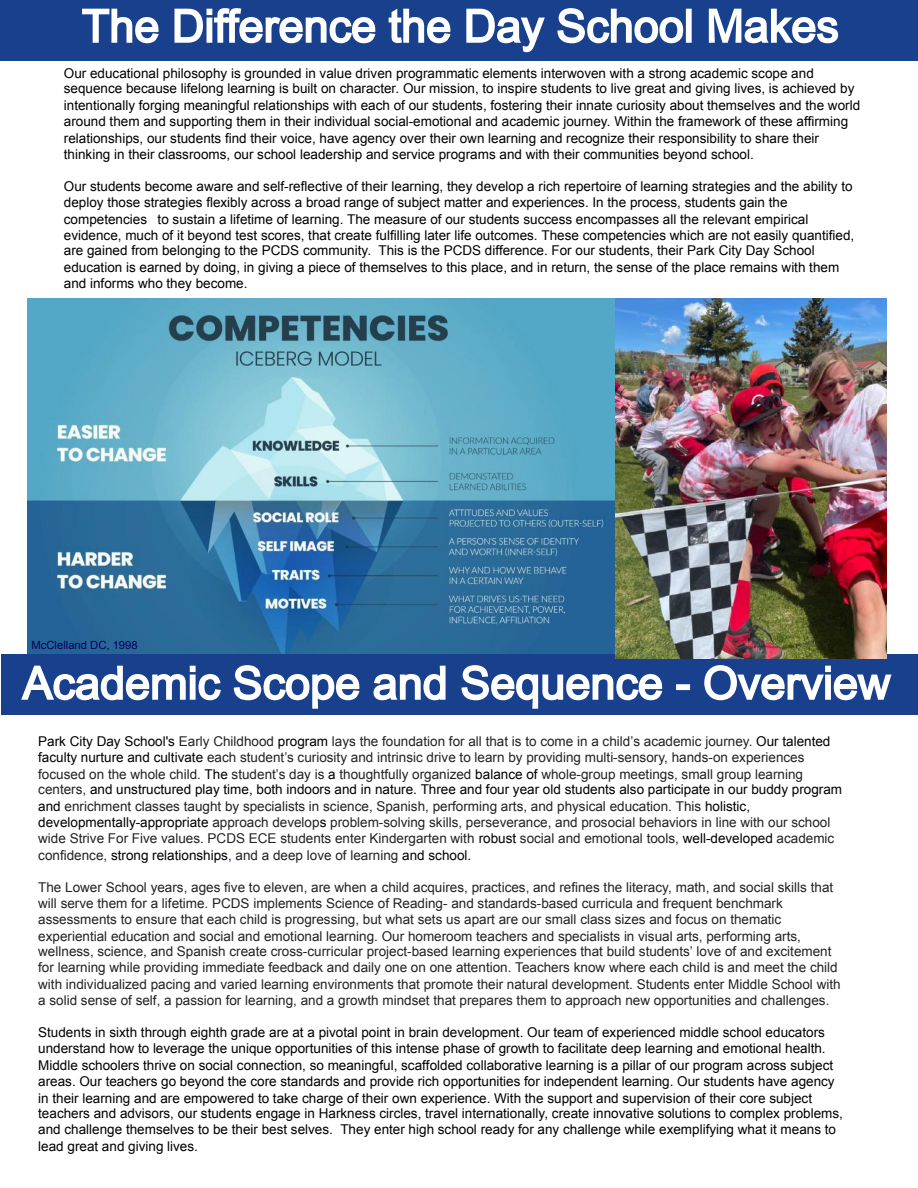
<style>
.page{position:relative;width:918px;height:1188px;background:#fff}
.page>*{position:absolute;margin:0;border:0;box-sizing:border-box;transform-origin:0 0}
.t1{font:13.5px/16.2px "Arial";color:#000}
.t2{font:13.5px/16.2px "Arial";color:#222}
.t3{font:11.25px "Arial";color:#070159}
.s1{color:#000}
.s2{color:#00f}
</style>
<div class="page">
<div style="left:0;top:0;width:918px;height:61px;background:#18408c"></div>
<img style="left:27px;top:298px;width:588px;height:356px">
<div style="left:1px;top:654px;width:917px;height:60px;background:#18408c"></div>
<svg style="left:82px;top:8px;width:756px;height:44px"></svg>
<img style="left:615px;top:298px;width:272px;height:360px">
<svg style="left:21px;top:665px;width:870px;height:44px"></svg>
<p class="t1" style="left:64px;top:65px;width:798px">Our educational philosophy is grounded in value driven programmatic elements interwoven with a strong academic scope and sequence because lifelong learning is built on character. Our mission, to inspire students to live great and giving lives, is achieved by intentionally forging meaningful relationships with each of our students, fostering their innate curiosity about themselves and the world around them and supporting them in their individual social-emotional and academic journey. Within the framework of these affirming relationships, our students find their voice, have agency over their own learning and recognize their responsibility to share their thinking in their classrooms, our school leadership and service programs and with their communities beyond school.</p>
<p class="t1" style="left:64px;top:178px;width:792px">Our students become aware and self-reflective of their learning, they develop a rich repertoire of learning strategies and the ability to deploy those strategies flexibly across a broad range of subject matter and experiences. In the process, students gain the competencies to sustain a lifetime of learning. The measure of our students success encompasses all the relevant empirical evidence, much of it beyond test scores, that create fulfilling later life outcomes. These competencies which are not easily quantified, are gained from belonging to the PCDS community. This is the PCDS difference. For our students, their Park City Day School education is earned by doing, in giving a piece of themselves to this place, and in return, the sense of the place remains with them and informs who they become.</p>
<p class="t3" style="left:32px;top:639px;width:108px">McClelland DC, 1998</p>
<p class="t2" style="left:38px;top:733px;width:805px"><span class="s1">Park City Day School's</span> Early Childhood <span class="s1">program</span> lays the foundation for all that is to come in a child’s academic journey. <span class="s1">Our talented faculty nurture and cultivate</span> each student’s curiosity and intrinsic drive to learn by providing multi-sensory, hands-on experiences focused on the whole child. <span class="s1">The</span> student’s day is <span class="s1">a</span> thoughtfully organized <span class="s1">balance of</span> whole-group meetings, small group learning centers, <span class="s1">and unstructured play time, both indoors and in nature. Three and four year old students also participate in our buddy program and</span> enrichment classes taught by specialists in science, Spanish, performing arts, and physical education. This <span class="s1">holistic, developmentally-appropriate</span> approach develop<span class="s1">s</span> problem-solving skills, perseverance, and prosocial behaviors in line with our school wide Strive For Five values. PCDS ECE students enter Kindergarten with <span class="s1">robust</span> social and emotional tools, <span class="s1">well-developed</span> academic confidence, <span class="s1">strong relationships</span><span class="s2">,</span> and a deep love of learning <span class="s1">and school.</span></p>
<p class="t2" style="left:38px;top:879px;width:804px">The Lower School years, ages five to eleven, are when a child acquires, practices, and refines the literacy, math, and social skills that will serve them for a lifetime. PCDS implements Science of Reading- and standards-based curricula and frequent benchmark assessments to ensure that each child is progressing, but what sets us apart are our small class sizes and focus on thematic experiential education and social and emotional learning. Our homeroom teachers and specialists in visual arts, performing arts, wellness, science, and Spanish create cross-curricular project-based learning experiences that build students’ love of and excitement for learning while providing immediate feedback and daily one on one attention. Teachers know where each child is and meet the child with individualized pacing and varied learning environments that promote their natural development. Students enter Middle School with a solid sense of self, a passion for learning, and a growth mindset that prepares them to approach new opportunities and challenges.</p>
<p class="t1" style="left:38px;top:1024px;width:806px">Students in sixth through eighth grade are at a pivotal point in brain development. Our team of experienced middle school educators understand how to leverage the unique opportunities of this intense phase of growth to facilitate deep learning and emotional health.<br>Middle schoolers thrive on social connection, so meaningful, scaffolded collaborative learning is a pillar of our program across subject areas. Our teachers go beyond the core standards and provide rich opportunities for independent learning. Our students have agency in their learning and are empowered to take charge of their own experience. With the support and supervision of their core subject teachers and advisors, our students engage in Harkness circles, travel internationally, create innovative solutions to complex problems, and challenge themselves to be their best selves. They enter high school ready for any challenge while exemplifying what it means to lead great and giving lives.</p>
</div>
